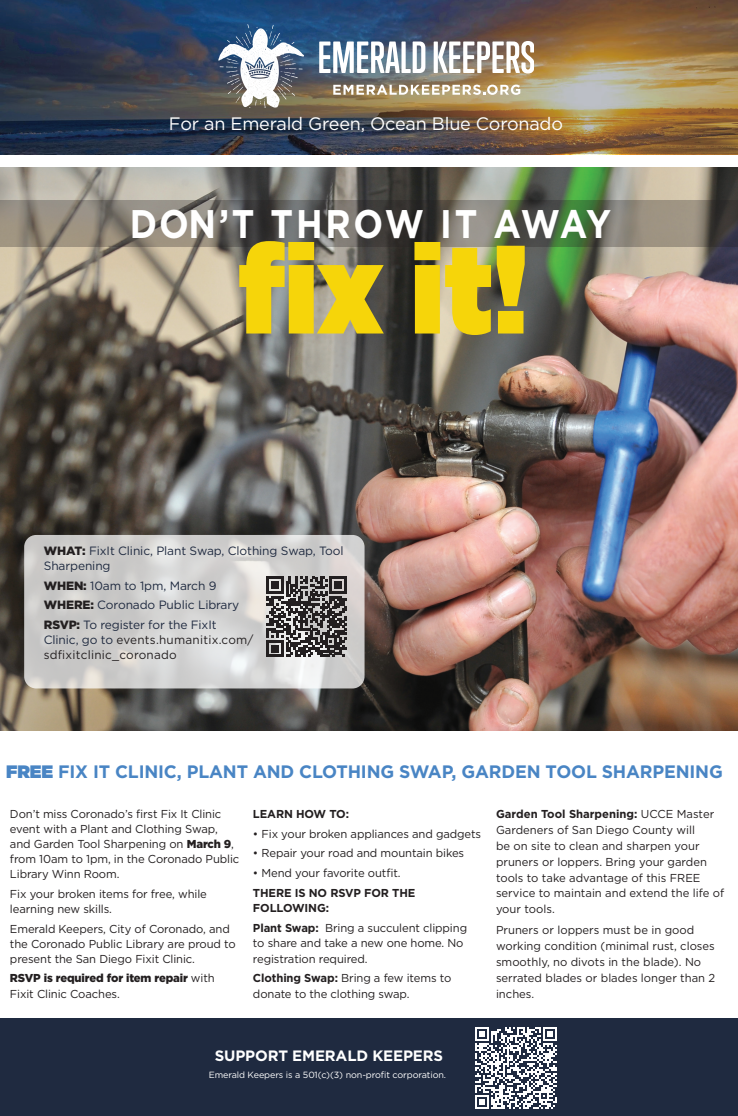
<style>
.page{position:relative;width:738px;height:1116px;background:#fff}
.page>*{position:absolute;margin:0;border:0;box-sizing:border-box;transform-origin:0 0}
.t1{font:900 125.4px "Gotham";color:#f6d50a;scale:.88 1}
.t2{font:700 39.9px "Gotham";letter-spacing:.05em;color:#fff;scale:.88 1}
.t3{font:700 18px "Gotham";letter-spacing:-.01em;color:#4985c4}
.t4{font:18px "Gotham";letter-spacing:-.01em;color:#fff}
.t5{font:700 15px "Gotham";letter-spacing:-.01em;color:#fff}
.t6{font:12px/15px "Gotham";letter-spacing:-.01em;color:#1f2a40}
.t7{font:12px/15px "Gotham";letter-spacing:.005em;color:#231f20}
.t8{font:11.5px/15.9px "Gotham";letter-spacing:-.01em;color:#231f20}
.t9{font:900 11.5px/15.1px "Gotham";letter-spacing:-.01em;color:#231f20}
.t10{font:700 11.5px/15.3px "Gotham";letter-spacing:-.01em;color:#231f20}
.t11{font:9px "Gotham";letter-spacing:-.01em;color:#fff}
.s1{font-weight:900;color:#231f20}
.s2{font-weight:900}
.s3{color:#1f2a40}
.s4{font-weight:400}
.s5{font-weight:700}
</style>
<div class="page">
<div style="left:0;top:1019px;width:738px;height:97px;background:#1f2a40"></div>
<img style="left:0;top:0;width:738px;height:154px">
<img style="left:218px;top:24px;width:86px;height:84px">
<svg style="left:319px;top:42px;width:106px;height:31px"></svg>
<svg style="left:434px;top:41px;width:99px;height:33px"></svg>
<svg style="left:333px;top:85px;width:187px;height:10px"></svg>
<svg style="left:475px;top:1027px;width:82px;height:82px"></svg>
<img style="left:0;top:168px;width:738px;height:563px">
<svg style="left:0;top:201px;width:738px;height:46px;background:#6c6b5f"></svg>
<svg style="left:24px;top:535px;width:341px;height:153px;background:#d2d1d0"></svg>
<svg style="left:266px;top:577px;width:81px;height:80px;background:#676464"></svg>
<p class="t4" style="left:169px;top:112px;width:396px">For an Emerald Green, Ocean Blue Coronado</p>
<p class="t2" style="left:130px;top:197px;width:549px">DON’T THROW IT AWAY</p>
<p class="t1" style="left:238px;top:199px;width:332px">fix it!</p>
<p class="t6" style="left:44px;top:543px;width:301px"><span class="s1">WHAT:</span> FixIt Clinic, Plant Swap, Clothing Swap, Tool<br>Sharpening</p>
<p class="t6" style="left:44px;top:578px;width:174px"><span class="s1">WHEN:</span> 10am to 1pm, March 9</p>
<p class="t6" style="left:44px;top:597px;width:197px"><span class="s1">WHERE:</span> Coronado Public Library</p>
<p class="t7" style="left:44px;top:617px;width:211px"><span class="s2">RSVP:</span> <span class="s3">To register for the FixIt<br>Clinic, go to</span> events.humanitix.com/ sdfixitclinic_coronado</p>
<p class="t3" style="left:6px;top:760px;width:718px"><span class="s2">FREE</span> FIX IT CLINIC, PLANT AND CLOTHING SWAP, GARDEN TOOL SHARPENING</p>
<p class="t8" style="left:10px;top:806px;width:231px;line-height:15.1px">Don’t miss Coronado’s first Fix It Clinic event with a Plant and Clothing Swap, and Garden Tool Sharpening on <span class="s2">March 9</span>, from 10am to 1pm, in the Coronado Public Library Winn Room.</p>
<p class="t8" style="left:10px;top:886px;width:198px;line-height:15.1px">Fix your broken items for free, while learning new skills.</p>
<p class="t8" style="left:10px;top:921px;width:227px;line-height:15.1px">Emerald Keepers, City of Coronado, and the Coronado Public Library are proud to present the San Diego Fixit Clinic.</p>
<p class="t9" style="left:10px;top:971px;width:206px">RSVP is required for item repair <span class="s4">with<br>Fixit Clinic Coaches.</span></p>
<p class="t10" style="left:253px;top:806px;width:98px">LEARN HOW TO:</p>
<p class="t8" style="left:253px;top:825px;width:230px">• Fix your broken appliances and gadgets</p>
<p class="t8" style="left:253px;top:845px;width:213px">• Repair your road and mountain bikes</p>
<p class="t8" style="left:253px;top:865px;width:149px">• Mend your favorite outfit.</p>
<p class="t10" style="left:253px;top:885px;width:164px">THERE IS NO RSVP FOR THE<br>FOLLOWING:</p>
<p class="t8" style="left:253px;top:920px;width:216px;line-height:15.3px"><span class="s5">Plant Swap:</span> Bring a succulent clipping to share and take a new one home. No registration required.</p>
<p class="t8" style="left:253px;top:970px;width:200px;line-height:15.3px"><span class="s5">Clothing Swap:</span> Bring a few items to donate to the clothing swap.</p>
<p class="t8" style="left:496px;top:805px;width:230px"><span class="s5">Garden Tool Sharpening:</span> UCCE Master Gardeners of San Diego County will<br>be on site to clean and sharpen your pruners or loppers. Bring your garden tools to take advantage of this FREE service to maintain and extend the life of your tools.</p>
<p class="t8" style="left:496px;top:922px;width:221px">Pruners or loppers must be in good working condition (minimal rust, closes smoothly, no divots in the blade). No serrated blades or blades longer than 2 inches.</p>
<p class="t5" style="left:215px;top:1046px;width:230px">SUPPORT EMERALD KEEPERS</p>
<p class="t11" style="left:209px;top:1069px;width:239px">Emerald Keepers is a 501(c)(3) non-profit corporation.</p>
</div>
